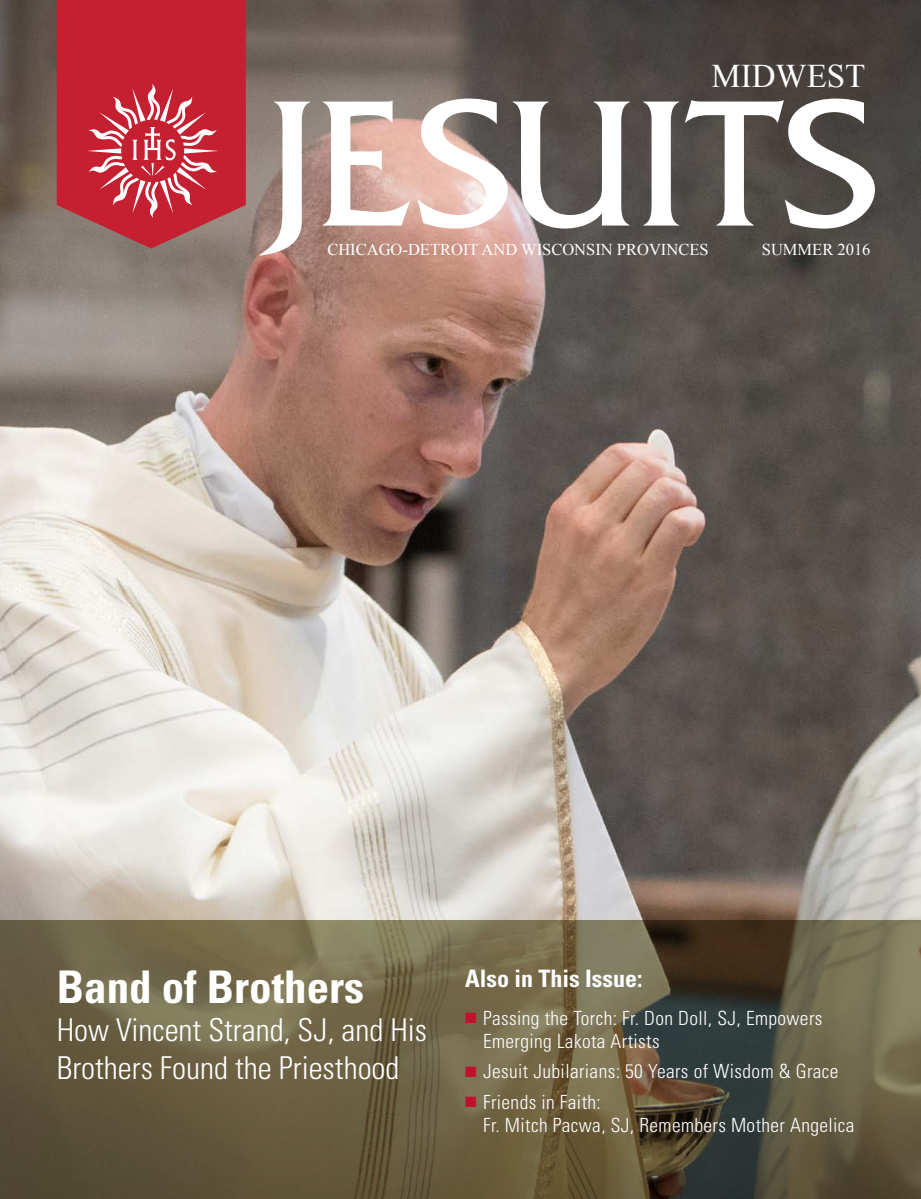
<style>
.page{position:relative;width:921px;height:1199px;background:#fff}
.page>*{position:absolute;margin:0;border:0;box-sizing:border-box;transform-origin:0 0}
.t1{font:700 condensed 45px "Univers";color:#fff}
.t2{font:33px "Times New Roman";color:#fff}
.t3{font:300 condensed 31.5px/37.8px "Univers";color:#fff}
.t4{font:700 condensed 24px "Univers";color:#fff}
.t5{font:300 condensed 19.5px/23.4px "Univers";letter-spacing:.02em;color:#fff}
.t6{font:16.5px "Times New Roman";color:#fff}
.s1{color:#c3102f}
</style>
<div class="page">
<img style="left:0;top:0;width:921px;height:919px">
<svg style="left:57px;top:0;width:189px;height:248px;background:#bc2d3b"></svg>
<svg style="left:87px;top:84px;width:131px;height:134px;background:#cf4a59"></svg>
<svg style="left:259px;top:102px;width:51px;height:153px"></svg>
<svg style="left:322px;top:101px;width:88px;height:124px"></svg>
<svg style="left:418px;top:99px;width:212px;height:129px"></svg>
<svg style="left:643px;top:102px;width:36px;height:123px"></svg>
<svg style="left:685px;top:99px;width:190px;height:129px"></svg>
<svg style="left:0;top:919px;width:921px;height:279px;background:#655d42"></svg>
<p class="t2" style="left:711px;top:54px;width:155px">MIDWEST</p>
<p class="t6" style="left:327px;top:238px;width:383px">CHICAGO-DETROIT AND WISCONSIN PROVINCES</p>
<p class="t6" style="left:762px;top:238px;width:110px">SUMMER 2016</p>
<p class="t4" style="left:465px;top:963px;width:179px">Also in This Issue:</p>
<p class="t1" style="left:57px;top:959px;width:309px">Band of Brothers</p>
<p class="t3" style="left:57px;top:1010px;width:372px">How Vincent Strand, SJ, and His<br>Brothers Found the Priesthood</p>
<p class="t5" style="left:483px;top:1006px;width:341px;text-indent:-18px"><span class="s1">■</span> Passing the Torch: Fr. Don Doll, SJ, Empowers<br>Emerging Lakota Artists</p>
<p class="t5" style="left:465px;top:1059px;width:375px"><span class="s1">■</span> Jesuit Jubilarians: 50 Years of Wisdom &amp; Grace</p>
<p class="t5" style="left:483px;top:1089px;width:373px;text-indent:-18px"><span class="s1">■</span> Friends in Faith:<br>Fr. Mitch Pacwa, SJ, Remembers Mother Angelica</p>
</div>
